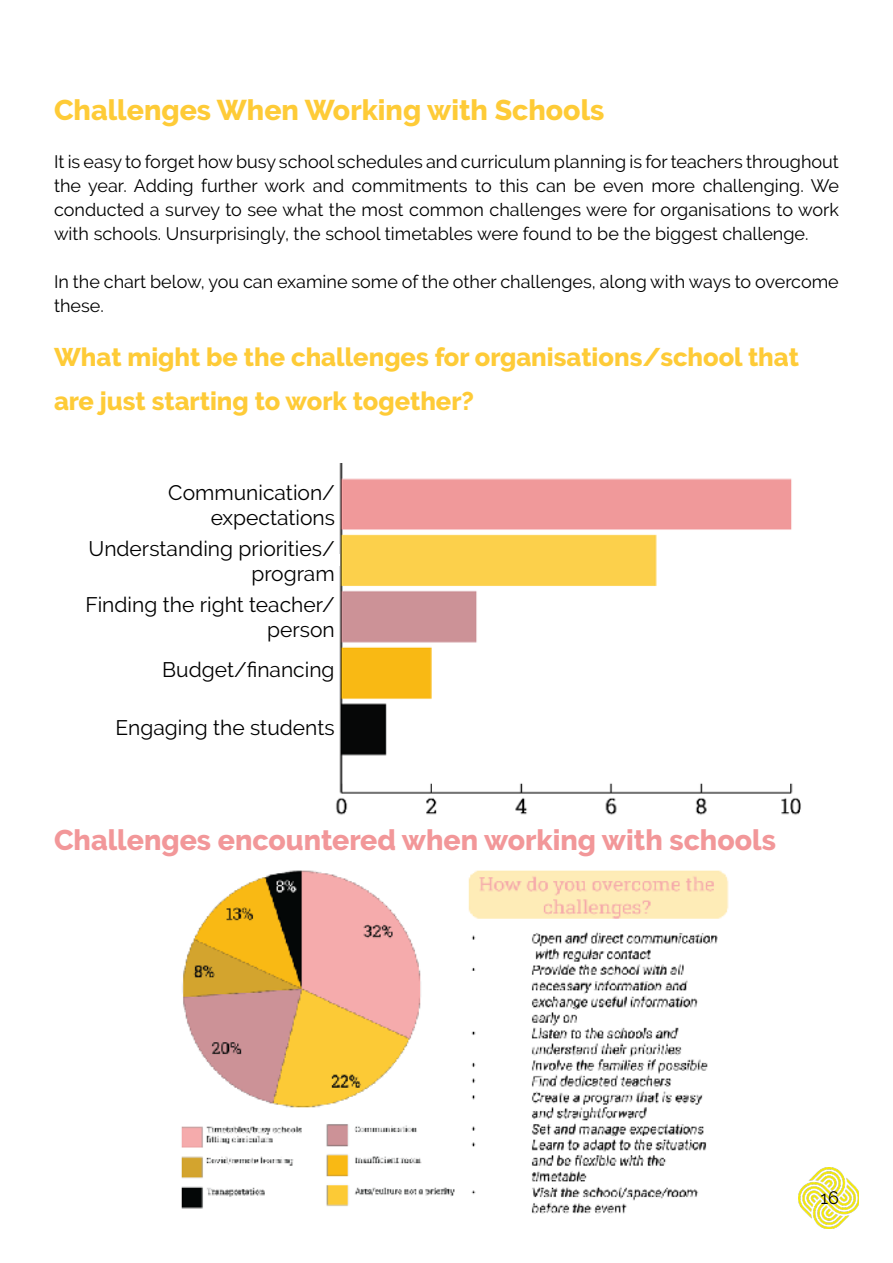
<style>
.page{position:relative;width:893px;height:1263px;background:#fff}
.page>*{position:absolute;margin:0;border:0;box-sizing:border-box;transform-origin:0 0}
.t1{font:800 28.5px "Raleway";color:#f29799}
.t2{font:800 28.5px "Raleway";color:#fecb37}
.t3{font:800 25.5px/43.5px "Raleway";color:#fecb37}
.t4{font:21px/25.2px "Raleway";color:#000;text-align:right}
.t5{font:18px/24px "Raleway";color:#000;text-align:justify}
</style>
<div class="page">
<img style="left:798px;top:1167px;width:61px;height:62px">
<img style="left:181px;top:870px;width:548px;height:344px">
<img style="left:336px;top:463px;width:465px;height:352px">
<div style="left:330px;top:554px;width:9px;height:11px;background:#fff"></div>
<h1 class="t2" style="left:54px;top:94px;width:552px">Challenges When Working with Schools</h1>
<p class="t5" style="left:54px;top:150px;width:786px">It is easy to forget how busy school schedules and curriculum planning is for teachers throughout the year. Adding further work and commitments to this can be even more challenging. We conducted a survey to see what the most common challenges were for organisations to work with schools. Unsurprisingly, the school timetables were found to be the biggest challenge.</p>
<p class="t5" style="left:54px;top:270px;width:786px">In the chart below, you can examine some of the other challenges, along with ways to overcome these.</p>
<h2 class="t3" style="left:54px;top:336px;width:746px">What might be the challenges for organisations/school that are just starting to work together?</h2>
<p class="t4" style="left:168px;top:480px;width:168px">Communication/ expectations</p>
<p class="t4" style="left:88px;top:535px;width:248px">Understanding priorities/ program</p>
<p class="t4" style="left:85px;top:592px;width:251px">Finding the right teacher/ person</p>
<p class="t4" style="left:162px;top:657px;width:174px">Budget/financing</p>
<p class="t4" style="left:116px;top:715px;width:220px">Engaging the students</p>
<h1 class="t1" style="left:54px;top:823px;width:723px">Challenges encountered when working with schools</h1>
<p class="t5" style="left:820px;top:1185px;width:20px">16</p>
</div>
